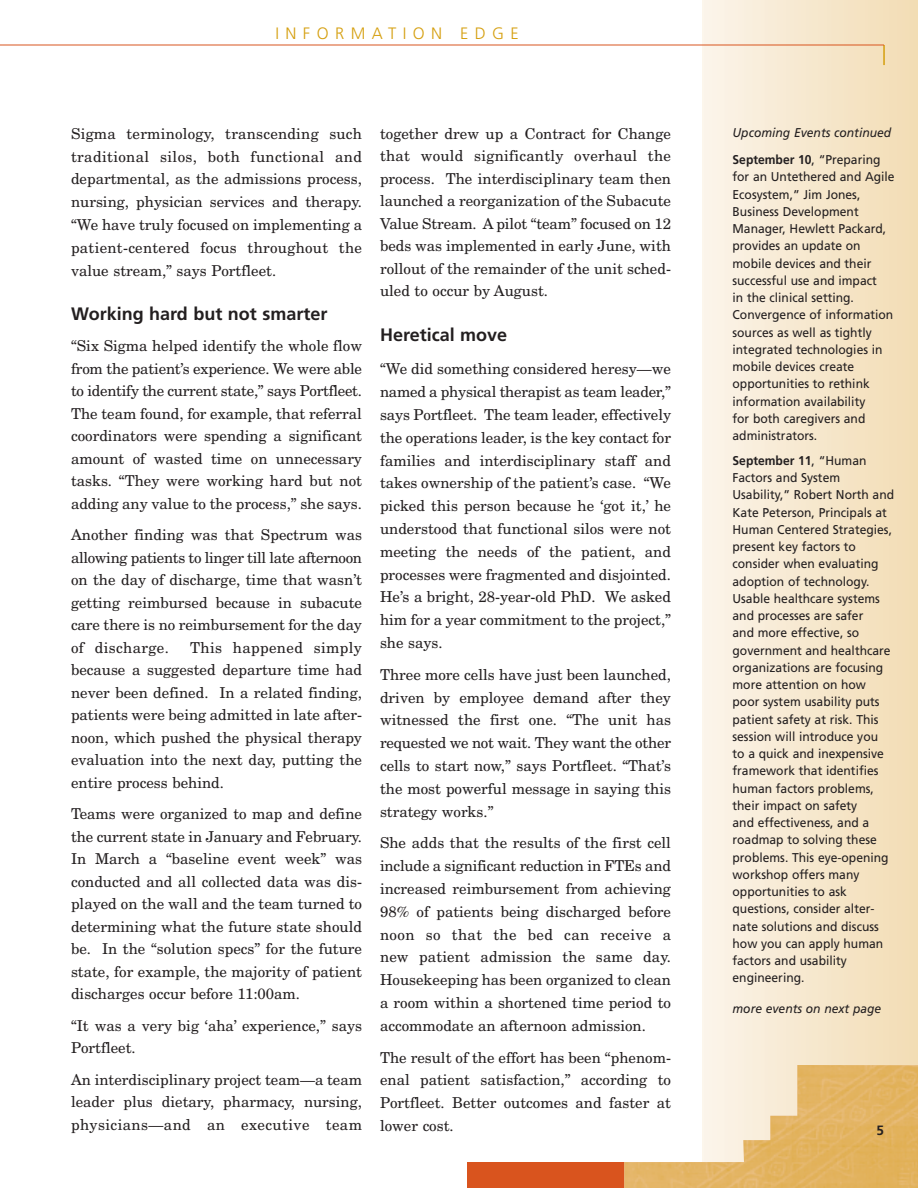
<style>
.page{position:relative;width:918px;height:1188px;background:#fff}
.page>*{position:absolute;margin:0;border:0;box-sizing:border-box;transform-origin:0 0}
.t1{font:700 18px "Frutiger";color:#231f20}
.t2{font:300 16.5px "Frutiger";letter-spacing:.39em;color:#d59f0f}
.t3{font:15px/22.5px "New Century Schlbk";color:#231f20;text-align:justify}
.t4{font:700 13.5px "Frutiger";color:#231f20}
.t5{font:12.75px/17.2px "Frutiger";color:#231f20;scale:.95 1}
.t6{font:italic 12.75px "Frutiger";color:#231f20;scale:.95 1}
.s1{font-weight:700}
</style>
<div class="page">
<div style="left:468px;top:1162px;width:269px;height:26px;background:#d9541e"></div>
<div style="left:702px;top:0;width:216px;height:1188px;background:linear-gradient(to right,#fbf4ea,#f2dcb4)"></div>
<img style="left:624px;top:1065px;width:294px;height:123px">
<hr style="left:883px;top:45px;width:2px;height:20px;background:#d59f0f">
<hr style="left:2px;top:45px;width:882px;height:1px;background:#d9541e">
<p class="t2" style="left:275px;top:26px;width:245px">INFORMATION EDGE</p>
<p class="t3" style="left:71px;top:123px;width:293px;line-height:23px">Sigma terminology, transcending such traditional silos, both functional and departmental, as the admissions process, nursing, physician services and therapy. “We have truly focused on implementing a patient-centered focus throughout the value stream,” says Portfleet.</p>
<p class="t1" style="left:71px;top:306px;width:258px">Working hard but not smarter</p>
<p class="t3" style="left:71px;top:336px;width:293px">“Six Sigma helped identify the whole flow from the patient’s experience. We were able to identify the current state,” says Portfleet.<br>The team found, for example, that referral coordinators were spending a significant amount of wasted time on unnecessary tasks. “They were working hard but not adding any value to the process,” she says.</p>
<p class="t3" style="left:71px;top:525px;width:293px">Another finding was that Spectrum was allowing patients to linger till late afternoon on the day of discharge, time that wasn’t getting reimbursed because in subacute care there is no reimbursement for the day of discharge.</p>
<p class="t3" style="left:71px;top:638px;width:293px;text-indent:119px">This happened simply because a suggested departure time had never been defined. In a related finding, patients were being admitted in late after&shy;noon, which pushed the physical therapy evaluation into the next day, putting the entire process behind.</p>
<p class="t3" style="left:71px;top:804px;width:293px">Teams were organized to map and define the current state in January and February.<br>In March a “baseline event week” was conducted and all collected data was dis&shy;played on the wall and the team turned to determining what the future state should be. In the “solution specs” for the future state, for example, the majority of patient discharges occur before 11:00am.</p>
<p class="t3" style="left:71px;top:1016px;width:293px">“It was a very big ‘aha’ experience,” says<br>Portfleet.</p>
<p class="t3" style="left:71px;top:1070px;width:293px">An interdisciplinary project team—a team leader plus dietary, pharmacy, nursing, physicians—and an executive team</p>
<p class="t3" style="left:380px;top:123px;width:293px">together drew up a Contract for Change that would significantly overhaul the process. The interdisciplinary team then launched a reorganization of the Subacute Value Stream. A pilot “team” focused on 12 beds was implemented in early June, with rollout of the remainder of the unit sched&shy;uled to occur by August.</p>
<p class="t1" style="left:380px;top:328px;width:129px">Heretical move</p>
<p class="t3" style="left:380px;top:359px;width:293px">“We did something considered heresy—we named a physical therapist as team leader,” says Portfleet. The team leader, effectively the operations leader, is the key contact for families and interdisciplinary staff and takes ownership of the patient’s case. “We picked this person because he ‘got it,’ he understood that functional silos were not meeting the needs of the patient, and processes were fragmented and disjointed.<br>He’s a bright, 28-year-old PhD. We asked him for a year commitment to the project,” she says.</p>
<p class="t3" style="left:380px;top:664px;width:293px">Three more cells have just been launched, driven by employee demand after they witnessed the first one. “The unit has requested we not wait. They want the other cells to start now,” says Portfleet. “That’s the most powerful message in saying this strategy works.”</p>
<p class="t3" style="left:380px;top:833px;width:293px">She adds that the results of the first cell include a significant reduction in FTEs and increased reimbursement from achieving 98% of patients being discharged before noon so that the bed can receive a new patient admission the same day.<br>Housekeeping has been organized to clean a room within a shortened time period to accommodate an afternoon admission.</p>
<p class="t3" style="left:380px;top:1047px;width:293px">The result of the effort has been “phenom&shy;enal patient satisfaction,” according to Portfleet. Better outcomes and faster at lower cost.</p>
<p class="t6" style="left:733px;top:127px;width:169px">Upcoming Events continued</p>
<p class="t5" style="left:733px;top:152px;width:172px"><span class="s1">September 10</span>, “Preparing for an Untethered and Agile<br>Ecosystem,” Jim Jones,<br>Business Development<br>Manager, Hewlett Packard, provides an update on mobile devices and their successful use and impact<br>in the clinical setting.<br>Convergence of information sources as well as tightly integrated technologies in mobile devices create opportunities to rethink information availability<br>for both caregivers and administrators.</p>
<p class="t5" style="left:733px;top:453px;width:172px"><span class="s1">September 11</span>, “Human<br>Factors and System<br>Usability,” Robert North and<br>Kate Peterson, Principals at<br>Human Centered Strategies, present key factors to consider when evaluating adoption of technology.<br>Usable healthcare systems and processes are safer<br>and more effective, so government and healthcare organizations are focusing more attention on how poor system usability puts patient safety at risk. This session will introduce you<br>to a quick and inexpensive framework that identifies human factors problems, their impact on safety<br>and effectiveness, and a roadmap to solving these problems. This eye-opening workshop offers many opportunities to ask questions, consider alter&shy;nate solutions and discuss how you can apply human factors and usability engineering.</p>
<p class="t6" style="left:733px;top:1003px;width:158px">more events on next page</p>
<p class="t4" style="left:877px;top:1125px;width:9px">5</p>
</div>
